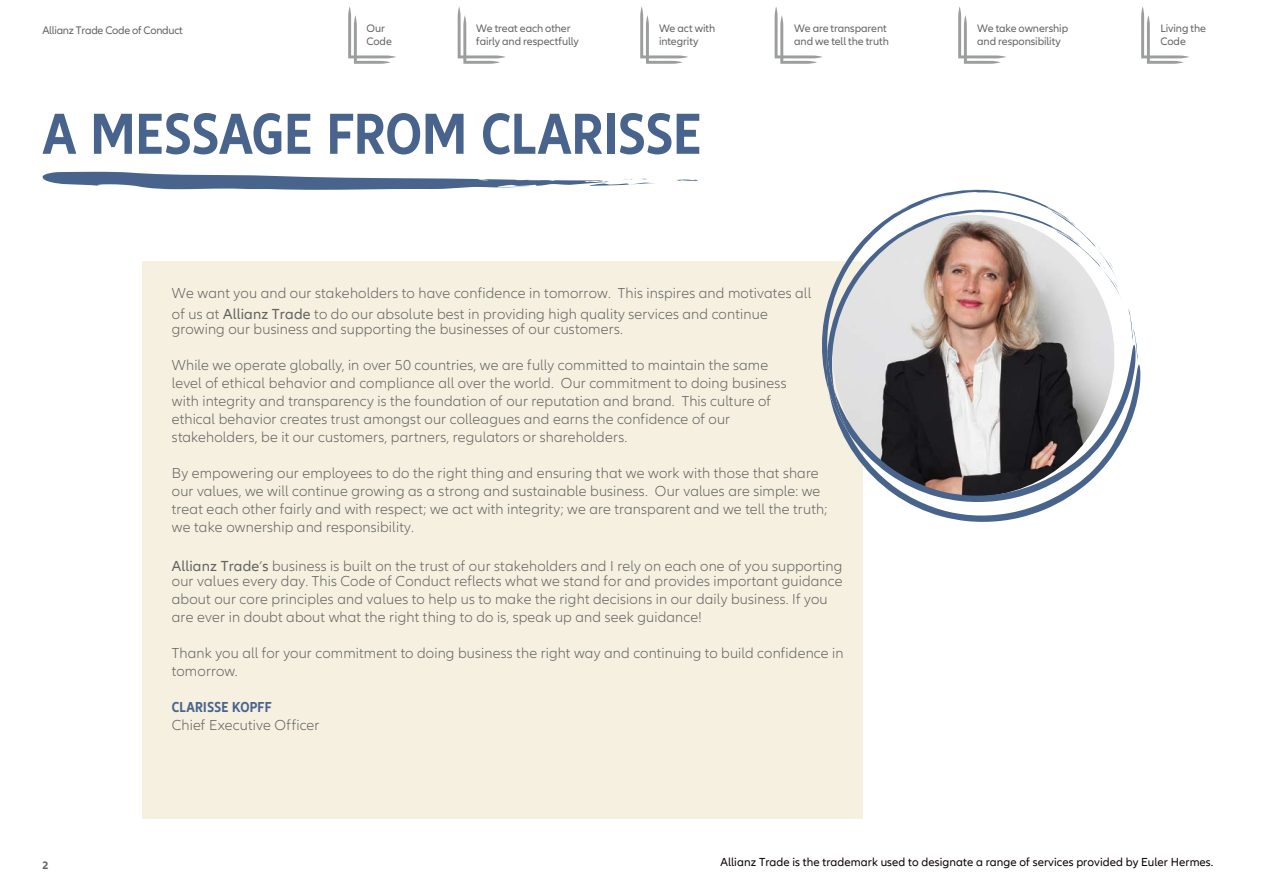
<style>
.page{position:relative;width:1263px;height:893px;background:#fff}
.page>*{position:absolute;margin:0;border:0;box-sizing:border-box;transform-origin:0 0}
.t1{font:700 condensed 60px "Allianz Neo";letter-spacing:-.005em;color:#48648c}
.t2{font:300 15px/18px "Allianz Neo";letter-spacing:.01em;color:#636362}
.t3{font:700 condensed 15px "Allianz Neo";letter-spacing:.015em;color:#48648c}
.t4{font:12px "Allianz Neo";letter-spacing:.005em;color:#0a0205}
.t5{font:11.25px/13.5px "Allianz Neo";letter-spacing:-.01em;color:#636362}
.t6{font:700 11.25px "Allianz Neo";color:#636362}
.s1{font-weight:400;color:#626261}
.s2{color:#626261}
.s3{font-weight:400}
</style>
<div class="page">
<svg style="left:640px;top:6px;width:48px;height:58px"></svg>
<svg style="left:458px;top:6px;width:48px;height:58px"></svg>
<svg style="left:348px;top:6px;width:48px;height:58px"></svg>
<svg style="left:775px;top:6px;width:48px;height:58px"></svg>
<svg style="left:958px;top:6px;width:48px;height:58px"></svg>
<svg style="left:1141px;top:6px;width:48px;height:58px"></svg>
<svg style="left:677px;top:180px;width:24px;height:1px"></svg>
<svg style="left:42px;top:172px;width:613px;height:18px"></svg>
<div style="left:142px;top:262px;width:721px;height:557px;background:#f5f0df"></div>
<svg style="left:818px;top:190px;width:236px;height:191px"></svg>
<svg style="left:965px;top:190px;width:17px;height:1px"></svg>
<svg style="left:827px;top:210px;width:313px;height:312px"></svg>
<svg style="left:826px;top:352px;width:22px;height:80px"></svg>
<svg style="left:969px;top:210px;width:153px;height:238px"></svg>
<p class="t5" style="left:43px;top:23px;width:142px">Allianz Trade Code of Conduct</p>
<p class="t5" style="left:659px;top:22px;width:58px">We act with integrity</p>
<p class="t5" style="left:366px;top:22px;width:27px">Our<br>Code</p>
<p class="t5" style="left:794px;top:22px;width:96px">We are transparent and we tell the truth</p>
<p class="t5" style="left:977px;top:22px;width:92px">We take ownership and responsibility</p>
<p class="t5" style="left:1160px;top:22px;width:47px">Living the<br>Code</p>
<p class="t5" style="left:476px;top:22px;width:104px">We treat each other fairly and respectfully</p>
<h1 class="t1" style="left:43px;top:99px;width:660px">A MESSAGE FROM CLARISSE</h1>
<p class="t6" style="left:43px;top:858px;width:8px">2</p>
<p class="t2" style="left:172px;top:283px;width:641px;line-height:20.9px">We want you and our stakeholders to have confidence in tomorrow. This inspires and motivates all of us at <span class="s1">Allianz Trade</span> to <span class="s2">do</span> our absolute best in providing high quality services and continue</p>
<p class="t2" style="left:172px;top:320px;width:453px">growing our business and supporting the businesses of our customers.</p>
<p class="t2" style="left:172px;top:356px;width:616px">While we operate globally, in over 50 countries, we are fully committed to maintain the same level of ethical behavior and compliance all over the world. Our commitment to doing business with integrity and transparency is the foundation of our reputation and brand. This culture of ethical behavior creates trust amongst our colleagues and earns the confidence of our stakeholders, be it our customers, partners, regulators or shareholders.</p>
<p class="t2" style="left:172px;top:464px;width:657px">By empowering our employees to do the right thing and ensuring that we work with those that share our values, we will continue growing as a strong and sustainable business. Our values are simple: we treat each other fairly and with respect; we act with integrity; we are transparent and we tell the truth; we take ownership and responsibility.</p>
<p class="t2" style="left:172px;top:559px;width:672px;line-height:15.1px"><span class="s3">Allianz Trade</span>’<span class="s3">s</span> business is built on the trust of our stakeholders and I rely on each one of you supporting our values every day. This Code of Conduct reflects what we stand for and provides important guidance</p>
<p class="t2" style="left:172px;top:590px;width:657px">about our core principles and values to help us to make the right decisions in our daily business. If you are ever in doubt about what the right thing to do is, speak up and seek guidance!</p>
<p class="t2" style="left:172px;top:644px;width:673px">Thank you all for your commitment to doing business the right way and continuing to build confidence in tomorrow.</p>
<p class="t3" style="left:172px;top:698px;width:101px">CLARISSE KOPFF</p>
<p class="t2" style="left:172px;top:716px;width:149px">Chief Executive Officer</p>
<p class="t4" style="left:720px;top:855px;width:494px">Allianz Trade is the trademark used to designate a range of services provided by Euler Hermes.</p>
</div>
